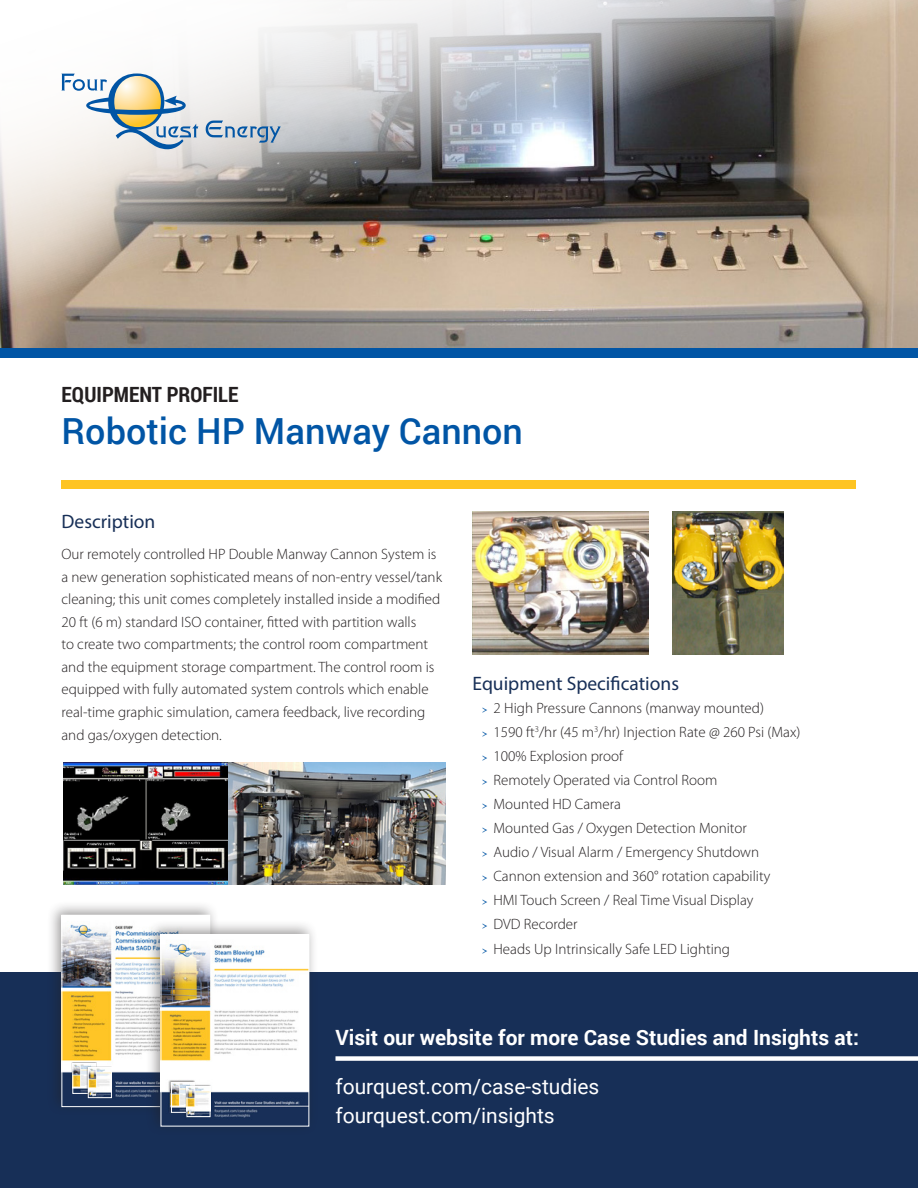
<style>
.page{position:relative;width:918px;height:1188px;background:#fff}
.page>*{position:absolute;margin:0;border:0;box-sizing:border-box;transform-origin:0 0}
.Heading_1{font:500 36px "Roboto";color:#0155a5}
.t1{font:21px/28.5px "Roboto";color:#fff}
.t2{font:700 21px "Roboto";color:#fff}
.Heading_3{font:700 21px "Roboto Condensed";color:#231f20}
.Body_Sub-Heading{font:19.5px "Myriad Pro";color:#172f57}
.Body{font:300 15px/22.6px "Myriad Pro";color:#231f20}
.s1{font-family:"Arno Pro";font-weight:400;color:#0155a5}
</style>
<div class="page">
<div style="left:0;top:972px;width:918px;height:216px;background:#172f57"></div>
<div style="left:47px;top:900px;width:172px;height:216px;background:#231f20;opacity:.45"></div>
<img style="left:64px;top:917px;width:144px;height:188px">
<div style="left:62px;top:915px;width:148px;height:192px;border:1px solid #fff"></div>
<div style="left:71px;top:1062px;width:26px;height:32px;background:#231f20;opacity:.45"></div>
<img style="left:75px;top:1065px;width:19px;height:26px">
<div style="left:73px;top:1063px;width:23px;height:30px;border:1px solid #fff"></div>
<div style="left:86px;top:1066px;width:26px;height:33px;background:#231f20;opacity:.45"></div>
<img style="left:90px;top:1070px;width:19px;height:26px">
<div style="left:88px;top:1068px;width:23px;height:30px;border:1px solid #fff"></div>
<div style="left:336px;top:1056px;width:582px;height:5px;background:#fff"></div>
<div style="left:146px;top:920px;width:172px;height:215px;background:#231f20;opacity:.45"></div>
<img style="left:163px;top:936px;width:144px;height:188px">
<div style="left:161px;top:934px;width:148px;height:192px;border:1px solid #fff"></div>
<div style="left:170px;top:1080px;width:25px;height:33px;background:#a5a3a3"></div>
<img style="left:173px;top:1084px;width:20px;height:26px">
<div style="left:171px;top:1082px;width:24px;height:30px;border:1px solid #fff"></div>
<div style="left:185px;top:1085px;width:26px;height:33px;background:#231f20;opacity:.45"></div>
<img style="left:189px;top:1089px;width:19px;height:26px">
<div style="left:187px;top:1087px;width:23px;height:30px;border:1px solid #fff"></div>
<img style="left:0;top:335px;width:918px;height:13px">
<svg style="left:0;top:0;width:918px;height:335px;background:#aba39b"></svg>
<div style="left:0;top:348px;width:918px;height:10px;background:#0155a5"></div>
<div style="left:62px;top:480px;width:794px;height:9px;background:#fec422"></div>
<svg style="left:206px;top:121px;width:75px;height:22px;background:#a5b8ca"></svg>
<svg style="left:62px;top:73px;width:136px;height:76px"></svg>
<img style="left:673px;top:512px;width:110px;height:143px">
<img style="left:472px;top:512px;width:176px;height:143px">
<img style="left:63px;top:763px;width:383px;height:122px">
<p class="Heading_3" style="left:62px;top:380px;width:178px">EQUIPMENT PROFILE</p>
<p class="Heading_1" style="left:62px;top:405px;width:463px">Robotic HP Manway Cannon</p>
<p class="Body_Sub-Heading" style="left:62px;top:509px;width:95px">Description</p>
<p class="Body" style="left:62px;top:543px;width:382px">Our remotely controlled HP Double Manway Cannon System is a new generation sophisticated means of non-entry vessel/tank cleaning; this unit comes completely installed inside a modified 20 ft (6 m) standard ISO container, fitted with partition walls<br>to create two compartments; the control room compartment and the equipment storage compartment. The control room is equipped with fully automated system controls which enable real-time graphic simulation, camera feedback, live recording and gas/oxygen detection.</p>
<p class="Body_Sub-Heading" style="left:472px;top:672px;width:208px">Equipment Specifications</p>
<p class="Body" style="left:482px;top:697px;width:284px"><span class="s1">›</span> 2 High Pressure Cannons (manway mounted)</p>
<p class="Body" style="left:482px;top:721px;width:321px"><span class="s1">›</span> 1590 ft<sup>3</sup>/hr (45 m<sup>3</sup>/hr) Injection Rate @ 260 Psi (Max)</p>
<p class="Body" style="left:482px;top:745px;width:143px"><span class="s1">›</span> 100% Explosion proof</p>
<p class="Body" style="left:482px;top:769px;width:237px"><span class="s1">›</span> Remotely Operated via Control Room</p>
<p class="Body" style="left:482px;top:793px;width:141px"><span class="s1">›</span> Mounted HD Camera</p>
<p class="Body" style="left:482px;top:817px;width:267px"><span class="s1">›</span> Mounted Gas / Oxygen Detection Monitor</p>
<p class="Body" style="left:482px;top:841px;width:279px"><span class="s1">›</span> Audio / Visual Alarm / Emergency Shutdown</p>
<p class="Body" style="left:482px;top:865px;width:290px"><span class="s1">›</span> Cannon extension and 360° rotation capability</p>
<p class="Body" style="left:482px;top:889px;width:273px"><span class="s1">›</span> HMI Touch Screen / Real Time Visual Display</p>
<p class="Body" style="left:482px;top:913px;width:98px"><span class="s1">›</span> DVD Recorder</p>
<p class="Body" style="left:482px;top:938px;width:250px"><span class="s1">›</span> Heads Up Intrinsically Safe LED Lighting</p>
<h2 class="t2" style="left:336px;top:1023px;width:525px">Visit our website for more Case Studies and Insights at:</h2>
<h2 class="t1" style="left:336px;top:1072px;width:265px">fourquest.com/case-studies fourquest.com/insights</h2>
</div>
